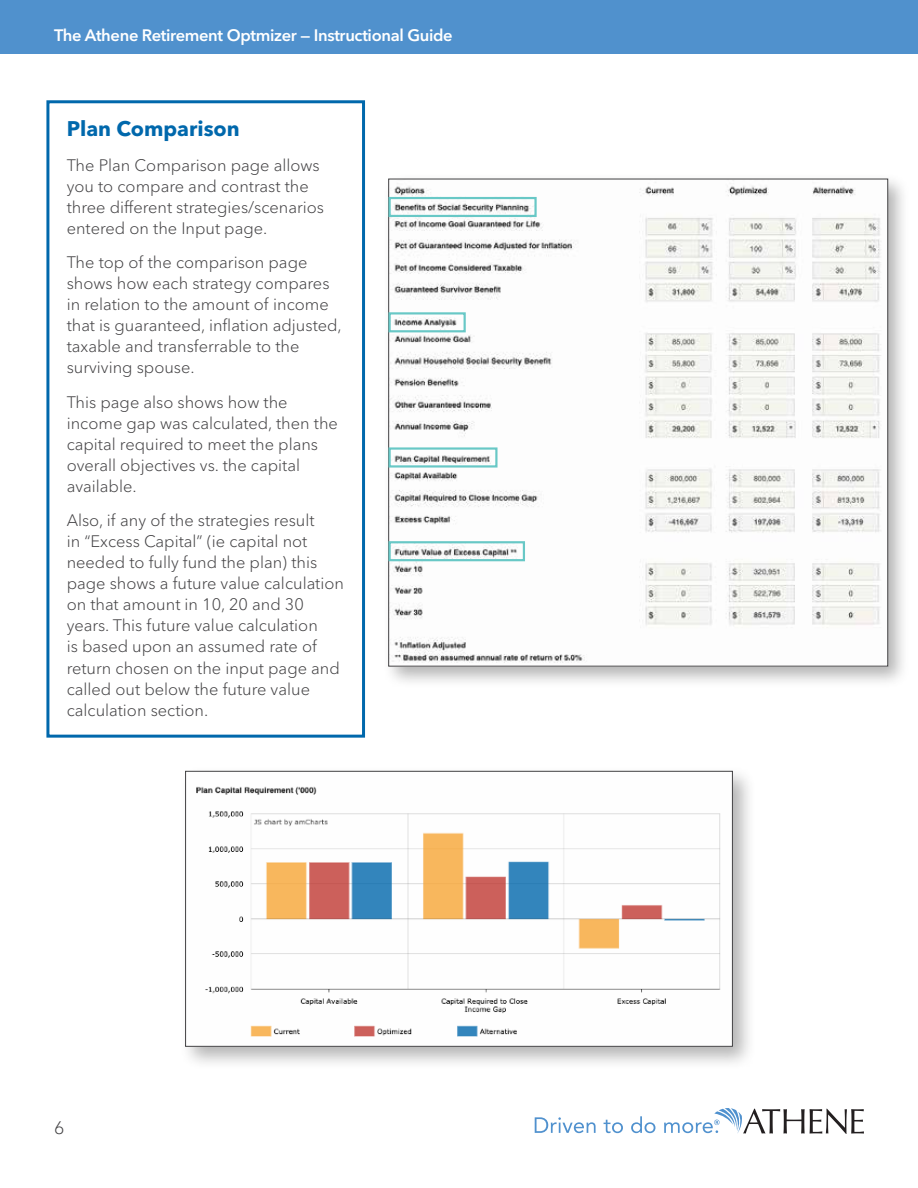
<style>
.page{position:relative;width:918px;height:1188px;background:#fff}
.page>*{position:absolute;margin:0;border:0;box-sizing:border-box;transform-origin:0 0}
.t1{font:700 21px "Avenir Next LT Pro";color:#0068ac}
.t2{font:300 18px "Avenir Next LT Pro";color:#414042}
.t3{font:300 16.5px/21px "Avenir Next LT Pro";color:#414042}
.t4{font:600 16.5px "Avenir Next LT Pro";letter-spacing:-.02em;color:#fff}
</style>
<div class="page">
<svg style="left:535px;top:1117px;width:61px;height:16px"></svg>
<svg style="left:604px;top:1120px;width:19px;height:13px"></svg>
<svg style="left:631px;top:1116px;width:24px;height:17px"></svg>
<svg style="left:664px;top:1108px;width:200px;height:26px"></svg>
<div style="left:46px;top:100px;width:319px;height:638px;background:#fff;border:3px solid #0068ac"></div>
<div style="left:179px;top:765px;width:578px;height:305px;background:#000;opacity:.3"></div>
<img style="left:187px;top:773px;width:544px;height:271px">
<div style="left:185px;top:771px;width:548px;height:275px;border:1px solid #414042"></div>
<div style="left:382px;top:173px;width:528px;height:515px;background:#000;opacity:.3"></div>
<img style="left:390px;top:181px;width:496px;height:483px">
<div style="left:0;top:0;width:918px;height:54px;background:#5091cd"></div>
<div style="left:388px;top:312px;width:78px;height:20px;border:2px solid #68c8c6"></div>
<div style="left:388px;top:447px;width:110px;height:21px;border:2px solid #68c8c6"></div>
<div style="left:388px;top:541px;width:137px;height:20px;border:2px solid #68c8c6"></div>
<div style="left:388px;top:197px;width:149px;height:20px;border:2px solid #68c8c6"></div>
<p class="t4" style="left:54px;top:25px;width:400px">The Athene Retirement Optmizer — Instructional Guide</p>
<p class="t1" style="left:67px;top:116px;width:175px">Plan Comparison</p>
<p class="t3" style="left:67px;top:155px;width:259px">The Plan Comparison page allows you to compare and contrast the three different strategies/scenarios entered on the Input page.</p>
<p class="t3" style="left:67px;top:252px;width:277px">The top of the comparison page shows how each strategy compares in relation to the amount of income that is guaranteed, inflation adjusted, taxable and transferrable to the surviving spouse.</p>
<p class="t3" style="left:67px;top:392px;width:273px">This page also shows how the income gap was calculated, then the capital required to meet the plans overall objectives vs. the capital available.</p>
<p class="t3" style="left:67px;top:510px;width:279px">Also, if any of the strategies result<br>in “Excess Capital” (ie capital not needed to fully fund the plan) this page shows a future value calculation on that amount in 10, 20 and 30 years. This future value calculation<br>is based upon an assumed rate of return chosen on the input page and called out below the future value calculation section.</p>
<p class="t2" style="left:54px;top:1117px;width:12px">6</p>
</div>
